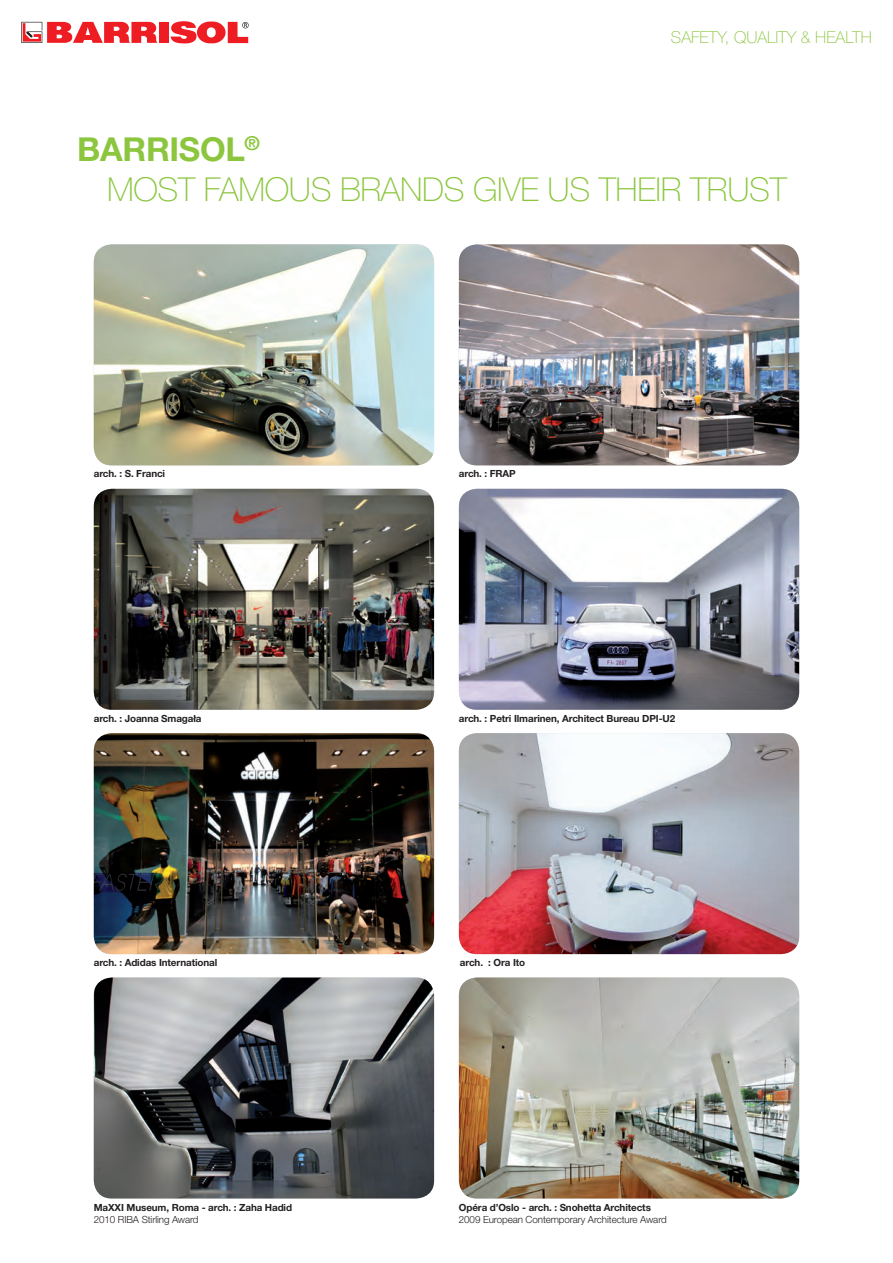
<style>
.page{position:relative;width:893px;height:1263px;background:#fff}
.page>*{position:absolute;margin:0;border:0;box-sizing:border-box;transform-origin:0 0}
.t1{font:100 33px/39.6px "Helvetica Neue";letter-spacing:-.01em;color:#8bc63e}
.t2{font:100 16.5px "Helvetica Neue";color:#8bc63e}
.t3{font:700 9.9px "Helvetica Neue";letter-spacing:-.01em;color:#231f20}
.t4{font:300 9.9px "Helvetica Neue";letter-spacing:-.01em;color:#231f20}
.s1{font-weight:700}
</style>
<div class="page">
<div style="left:159px;top:22px;width:10px;height:21px;background:#ee1d23"></div>
<svg style="left:21px;top:22px;width:136px;height:21px"></svg>
<svg style="left:170px;top:21px;width:79px;height:23px"></svg>
<img style="left:94px;top:244px;width:340px;height:221px">
<img style="left:459px;top:244px;width:340px;height:221px">
<img style="left:459px;top:489px;width:340px;height:221px">
<img style="left:459px;top:733px;width:340px;height:221px">
<img style="left:94px;top:489px;width:340px;height:221px">
<img style="left:94px;top:733px;width:340px;height:221px">
<img style="left:94px;top:977px;width:340px;height:221px">
<img style="left:459px;top:977px;width:340px;height:221px">
<h2 class="t2" style="left:671px;top:28px;width:202px">SAFETY, QUALITY &amp; HEALTH</h2>
<h1 class="t1" style="left:107px;top:130px;width:681px;text-indent:-30px"><span class="s1">BARRISOL</span><sup>®<br></sup>MOST FAMOUS BRANDS GIVE US THEIR TRUST</h1>
<p class="t3" style="left:94px;top:468px;width:73px">arch. : S. Franci</p>
<p class="t3" style="left:459px;top:468px;width:58px">arch. : FRAP</p>
<p class="t3" style="left:94px;top:712px;width:109px">arch. : Joanna Smagała</p>
<p class="t3" style="left:459px;top:712px;width:218px">arch. : Petri Ilmarinen, Architect Bureau DPI-U2</p>
<p class="t3" style="left:94px;top:956px;width:125px">arch. : Adidas International</p>
<p class="t3" style="left:94px;top:1201px;width:200px">MaXXI Museum, Roma - arch. : Zaha Hadid</p>
<p class="t4" style="left:94px;top:1213px;width:106px">2010 RIBA Stirling Award</p>
<p class="t3" style="left:460px;top:956px;width:67px">arch. : Ora Ito</p>
<p class="t3" style="left:459px;top:1201px;width:194px">Opéra d’Oslo - arch. : Snohetta Architects</p>
<p class="t4" style="left:459px;top:1213px;width:209px">2009 European Contemporary Architecture Award</p>
</div>
